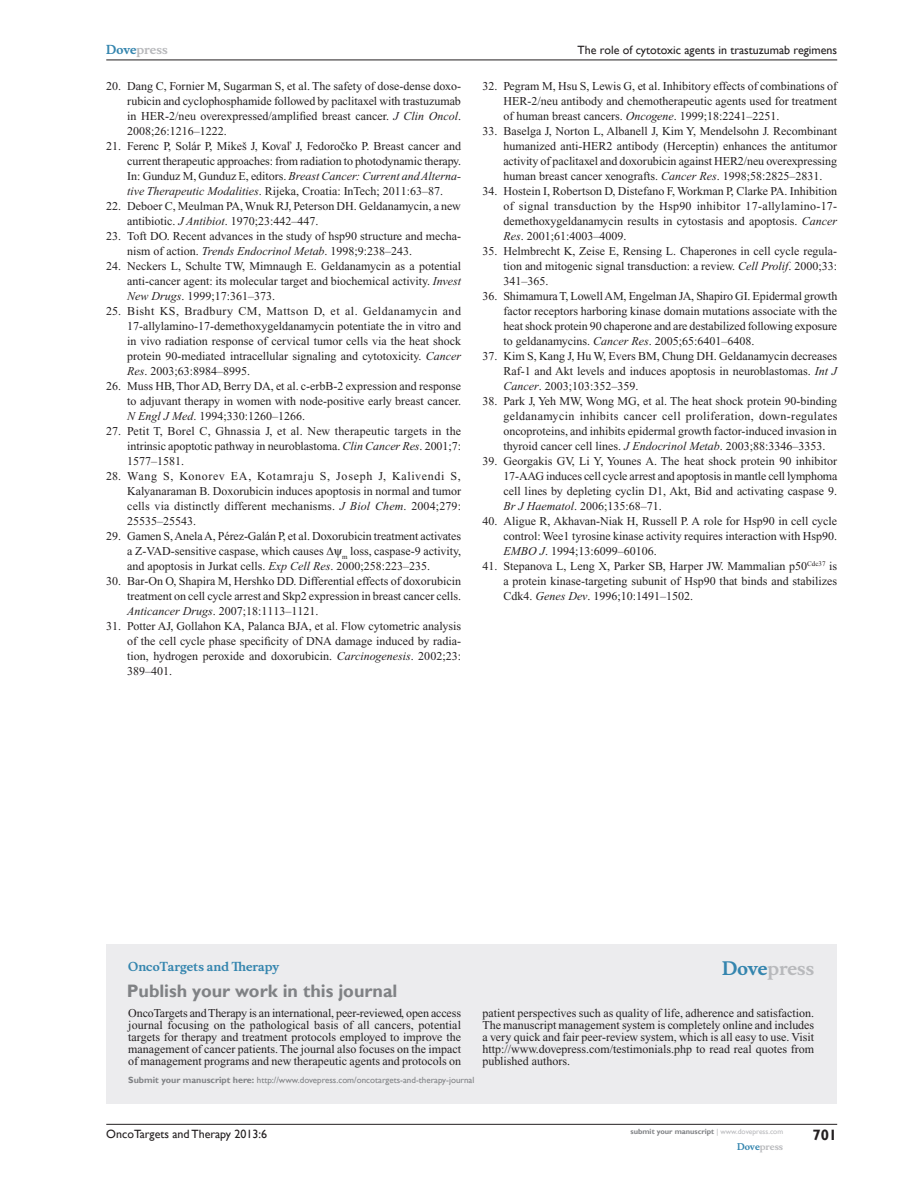
<style>
.page{position:relative;width:918px;height:1188px;background:#fff}
.page>*{position:absolute;margin:0;border:0;box-sizing:border-box;transform-origin:0 0}
.PromBx-H1{font:700 18px "Gill Sans";color:#808285}
.PromBx-Brand{font:700 18px "Musee";color:#b8b9bc}
.t1{font:700 15px "Gill Sans";color:#231f20}
.RefNL2{font:12px/15px "Times New Roman";color:#231f20;text-align:justify}
.PromBx-Tx{font:12px/12px "Times New Roman";color:#231f20;text-align:justify}
.t2{font:12px "Gill Sans";color:#231f20}
.PromBx-JrnlName{font:700 12px "Musee";color:#3485ae}
.t3{font:700 12px "Musee";color:#b8b9bc}
.PromBx-SubmitMssWebA{font:9px "Gill Sans";color:#808285}
.t4{font:700 9px "Musee";color:#b8b9bc}
.t5{font:700 7.5px "Gill Sans";color:#808285}
.s1{color:#3485ae}
.s2{font-style:italic}
.s3{font-style:inherit}
.s4{font-weight:700}
.s5{font-weight:400;color:#b8b9bc}
</style>
<div class="page">
<div style="left:106px;top:944px;width:731px;height:159px;background:#ececee"></div>
<hr style="left:106px;top:1124px;width:731px;height:1px;background:#231f20">
<hr style="left:106px;top:60px;width:731px;height:1px;background:#231f20">
<p class="t3" style="left:106px;top:43px;width:63px"><span class="s1">Dove</span>press</p>
<p class="RefNL2" style="left:127px;top:79px;width:335px;text-indent:-21px">20. Dang C, Fornier M, Sugarman S, et al. The safety of dose-dense doxo&shy;rubicin and cyclophosphamide followed by paclitaxel with trastuzumab in HER-2/neu overexpressed/amplified breast cancer. <span class="s2">J Clin Oncol</span>.<br>2008;26:1216–1222.</p>
<p class="RefNL2" style="left:127px;top:139px;width:335px;text-indent:-21px">21. Ferenc P, Solár P, Mikeš J, Kova<span class="s3">ľ</span> J, Fedoro<span class="s3">č</span>ko P. Breast cancer and current therapeutic approaches: from radiation to photodynamic therapy.<br>In: Gunduz M, Gunduz E, editors. <span class="s2">Breast Cancer: Current and Alterna&shy;tive Therapeutic Modalities</span>. Rijeka, Croatia: InTech; 2011:63–87.</p>
<p class="RefNL2" style="left:127px;top:199px;width:335px;text-indent:-21px">22. Deboer C, Meulman PA, Wnuk RJ, Peterson DH. Geldanamycin, a new antibiotic. <span class="s2">J Antibiot</span>. 1970;23:442–447.</p>
<p class="RefNL2" style="left:127px;top:229px;width:335px;text-indent:-21px">23. Toft DO. Recent advances in the study of hsp90 structure and mecha&shy;nism of action. <span class="s2">Trends Endocrinol Metab</span>. 1998;9:238–243.</p>
<p class="RefNL2" style="left:127px;top:259px;width:335px;text-indent:-21px">24. Neckers L, Schulte TW, Mimnaugh E. Geldanamycin as a potential anti-cancer agent: its molecular target and biochemical activity. <span class="s2">Invest New Drugs</span>. 1999;17:361–373.</p>
<p class="RefNL2" style="left:127px;top:304px;width:335px;text-indent:-21px">25. Bisht KS, Bradbury CM, Mattson D, et al. Geldanamycin and 17-allylamino-17-demethoxygeldanamycin potentiate the in vitro and in vivo radiation response of cervical tumor cells via the heat shock protein 90-mediated intracellular signaling and cytotoxicity. <span class="s2">Cancer Res</span>. 2003;63:8984–8995.</p>
<p class="RefNL2" style="left:127px;top:379px;width:335px;text-indent:-21px">26. Muss HB, Thor AD, Berry DA, et al. c-erbB-2 expression and response to adjuvant therapy in women with node-positive early breast cancer.<br><span class="s2">N Engl J Med</span>. 1994;330:1260–1266.</p>
<p class="RefNL2" style="left:127px;top:424px;width:335px;text-indent:-21px">27. Petit T, Borel C, Ghnassia J, et al. New therapeutic targets in the intrinsic apoptotic pathway in neuroblastoma. <span class="s2">Clin Cancer Res</span>. 2001;7:<br>1577–1581.</p>
<p class="RefNL2" style="left:127px;top:469px;width:335px;text-indent:-21px">28. Wang S, Konorev EA, Kotamraju S, Joseph J, Kalivendi S, Kalyanaraman B. Doxorubicin induces apoptosis in normal and tumor cells via distinctly different mechanisms. <span class="s2">J Biol Chem</span>. 2004;279:<br>25535–25543.</p>
<p class="RefNL2" style="left:127px;top:529px;width:335px;text-indent:-21px">29. Gamen S, Anela A, Pérez-Galán P, et al. Doxorubicin treatment activates a Z-VAD-sensitive caspase, which causes <span class="s3">∆</span> <sub>m</sub> loss, caspase-9 activity, and apoptosis in Jurkat cells. <span class="s2">Exp Cell Res</span>. 2000;258:223–235.</p>
<p class="RefNL2" style="left:127px;top:574px;width:335px;text-indent:-21px">30. Bar-On O, Shapira M, Hershko DD. Differential effects of doxorubicin treatment on cell cycle arrest and Skp2 expression in breast cancer cells.<br><span class="s2">Anticancer Drugs</span>. 2007;18:1113–1121.</p>
<p class="RefNL2" style="left:127px;top:619px;width:335px;text-indent:-21px">31. Potter AJ, Gollahon KA, Palanca BJA, et al. Flow cytometric analysis of the cell cycle phase specificity of DNA damage induced by radia&shy;tion, hydrogen peroxide and doxorubicin. <span class="s2">Carcinogenesis</span>. 2002;23:<br>389–401.</p>
<p class="t2" style="left:578px;top:43px;width:261px">The role of cytotoxic agents in trastuzumab regimens</p>
<p class="RefNL2" style="left:503px;top:79px;width:335px;text-indent:-21px">32. Pegram M, Hsu S, Lewis G, et al. Inhibitory effects of combinations of HER-2/neu antibody and chemotherapeutic agents used for treatment of human breast cancers. <span class="s2">Oncogene</span>. 1999;18:2241–2251.</p>
<p class="RefNL2" style="left:503px;top:124px;width:335px;text-indent:-21px">33. Baselga J, Norton L, Albanell J, Kim Y, Mendelsohn J. Recombinant humanized anti-HER2 antibody (Herceptin) enhances the antitumor activity of paclitaxel and doxorubicin against HER2/neu overexpressing human breast cancer xenografts. <span class="s2">Cancer Res</span>. 1998;58:2825–2831.</p>
<p class="RefNL2" style="left:503px;top:184px;width:335px;text-indent:-21px">34. Hostein I, Robertson D, Distefano F, Workman P, Clarke PA. Inhibition of signal transduction by the Hsp90 inhibitor 17-allylamino-17- demethoxygeldanamycin results in cytostasis and apoptosis. <span class="s2">Cancer Res</span>. 2001;61:4003–4009.</p>
<p class="RefNL2" style="left:503px;top:244px;width:335px;text-indent:-21px">35. Helmbrecht K, Zeise E, Rensing L. Chaperones in cell cycle regula&shy;tion and mitogenic signal transduction: a review. <span class="s2">Cell Prolif</span>. 2000;33:<br>341–365.</p>
<p class="RefNL2" style="left:503px;top:289px;width:336px;text-indent:-21px">36. Shimamura T, Lowell AM, Engelman JA, Shapiro GI. Epidermal growth factor receptors harboring kinase domain mutations associate with the heat shock protein 90 chaperone and are destabilized following exposure to geldanamycins. <span class="s2">Cancer Res</span>. 2005;65:6401–6408.</p>
<p class="RefNL2" style="left:503px;top:349px;width:335px;text-indent:-21px">37. Kim S, Kang J, Hu W, Evers BM, Chung DH. Geldanamycin decreases Raf-1 and Akt levels and induces apoptosis in neuroblastomas. <span class="s2">Int J Cancer</span>. 2003;103:352–359.</p>
<p class="RefNL2" style="left:503px;top:394px;width:336px;text-indent:-21px">38. Park J, Yeh MW, Wong MG, et al. The heat shock protein 90-binding geldanamycin inhibits cancer cell proliferation, down-regulates oncoproteins, and inhibits epidermal growth factor-induced invasion in thyroid cancer cell lines. <span class="s2">J Endocrinol Metab</span>. 2003;88:3346–3353.</p>
<p class="RefNL2" style="left:503px;top:454px;width:336px;text-indent:-21px">39. Georgakis GV, Li Y, Younes A. The heat shock protein 90 inhibitor 17-AAG induces cell cycle arrest and apoptosis in mantle cell lymphoma cell lines by depleting cyclin D1, Akt, Bid and activating caspase 9.<br><span class="s2">Br J Haematol</span>. 2006;135:68–71.</p>
<p class="RefNL2" style="left:503px;top:514px;width:335px;text-indent:-21px">40. Aligue R, Akhavan-Niak H, Russell P. A role for Hsp90 in cell cycle control: Wee1 tyrosine kinase activity requires interaction with Hsp90.<br><span class="s2">EMBO J</span>. 1994;13:6099–60106.</p>
<p class="RefNL2" style="left:503px;top:559px;width:335px;text-indent:-21px">41. Stepanova L, Leng X, Parker SB, Harper JW. Mammalian p50<sup>Cdc37</sup> is a protein kinase-targeting subunit of Hsp90 that binds and stabilizes Cdk4. <span class="s2">Genes Dev</span>. 1996;10:1491–1502.</p>
<p class="PromBx-JrnlName" style="left:128px;top:959px;width:152px">OncoTargets and Therapy</p>
<p class="PromBx-H1" style="left:127px;top:980px;width:272px">Publish your work in this journal</p>
<p class="PromBx-Brand" style="left:722px;top:958px;width:94px"><span class="s1">Dove</span>press</p>
<p class="PromBx-Tx" style="left:128px;top:1007px;width:334px">OncoTargets and Therapy is an international, peer-reviewed, open access journal focusing on the pathological basis of all cancers, potential targets for therapy and treatment protocols employed to improve the management of cancer patients. The journal also focuses on the impact of management programs and new therapeutic agents and protocols on</p>
<p class="PromBx-Tx" style="left:482px;top:1007px;width:333px">patient perspectives such as quality of life, adherence and satisfaction.<br>The manuscript management system is completely online and includes a very quick and fair peer-review system, which is all easy to use. Visit http://www.dovepress.com/testimonials.php to read real quotes from published authors.</p>
<p class="PromBx-SubmitMssWebA" style="left:128px;top:1075px;width:348px"><span class="s4">Submit your manuscript here:</span> http://www.dovepress.com/oncotargets-and-therapy-journal</p>
<p class="t2" style="left:106px;top:1127px;width:162px">OncoTargets and Therapy 2013:6</p>
<p class="t5" style="left:631px;top:1127px;width:154px">submit your manuscript <span class="s5">| www.dovepress.com</span></p>
<p class="t4" style="left:737px;top:1141px;width:48px"><span class="s1">Dove</span>press</p>
<p class="t1" style="left:812px;top:1126px;width:26px">701</p>
</div>
